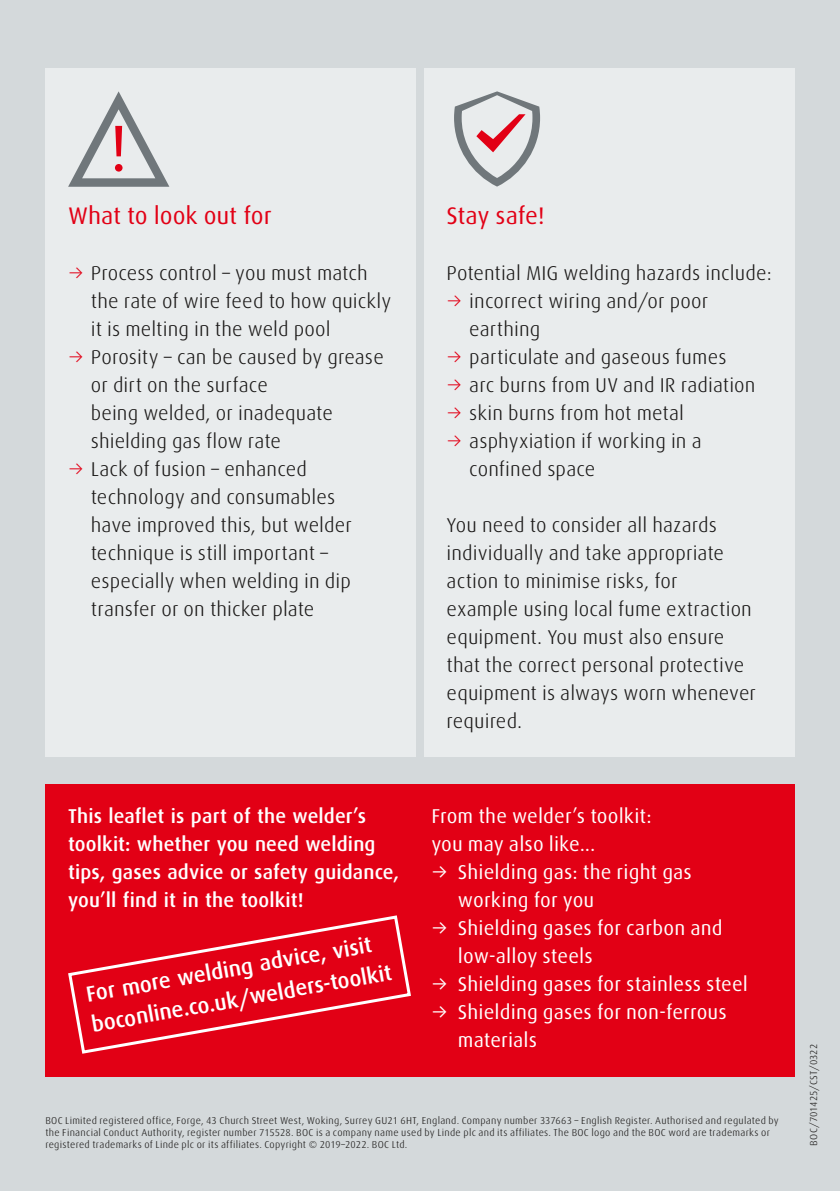
<style>
.page{position:relative;width:840px;height:1191px;background:#fff}
.page>*{position:absolute;margin:0;border:0;box-sizing:border-box;transform-origin:0 0}
.t1{font:24px "Linde Dax Global";letter-spacing:-.005em;color:#e20015}
.t2{font:500 22px/30.8px "Linde Dax Global";color:#fff}
.t3{font:300 20px/28px "Linde Dax Global";letter-spacing:.005em;color:#1a1817}
.t4{font:20px/28px "Linde Dax Global";letter-spacing:.005em;color:#fff}
.t5{font:500 20px/28px "Linde Dax Global";letter-spacing:.005em;color:#fff}
.t6{font:300 10px/12px "Linde Dax Global";letter-spacing:.025em;color:#1a1817}
.s1{color:#e20015}
</style>
<div class="page">
<div style="left:0;top:0;width:839px;height:1191px;background:#d4d9db"></div>
<div style="left:45px;top:784px;width:749px;height:292px;background:#e20015"></div>
<div style="left:45px;top:68px;width:371px;height:688px;background:#e9eced"></div>
<div style="left:423px;top:68px;width:371px;height:688px;background:#e9eced"></div>
<svg style="left:68px;top:91px;width:101px;height:96px"></svg>
<div style="left:115px;top:164px;width:7px;height:8px;background:#e20015;border-radius:50%"></div>
<svg style="left:454px;top:91px;width:85px;height:96px"></svg>
<svg style="left:68px;top:915px;width:343px;height:139px"></svg>
<p class="t1" style="left:68px;top:202px;width:205px">What to look out for</p>
<p class="t3" style="left:91px;top:259px;width:302px;text-indent:-23px"><span class="s1">→</span> Process control – you must match the rate of wire feed to how quickly it is melting in the weld pool</p>
<p class="t3" style="left:91px;top:343px;width:294px;text-indent:-23px"><span class="s1">→</span> Porosity – can be caused by grease or dirt on the surface<br>being welded, or inadequate shielding gas flow rate</p>
<p class="t3" style="left:91px;top:455px;width:262px;text-indent:-23px"><span class="s1">→</span> Lack of fusion – enhanced technology and consumables have improved this, but welder technique is still important – especially when welding in dip transfer or on thicker plate</p>
<p class="t1" style="left:446px;top:202px;width:100px">Stay safe!</p>
<p class="t3" style="left:446px;top:259px;width:326px">Potential MIG welding hazards include:</p>
<p class="t3" style="left:469px;top:287px;width:240px;text-indent:-23px"><span class="s1">→</span> incorrect wiring and/or poor earthing</p>
<p class="t3" style="left:446px;top:343px;width:281px"><span class="s1">→</span> particulate and gaseous fumes</p>
<p class="t3" style="left:446px;top:371px;width:310px"><span class="s1">→</span> arc burns from UV and IR radiation</p>
<p class="t3" style="left:446px;top:399px;width:239px"><span class="s1">→</span> skin burns from hot metal</p>
<p class="t3" style="left:469px;top:427px;width:234px;text-indent:-23px"><span class="s1">→</span> asphyxiation if working in a confined space</p>
<p class="t3" style="left:446px;top:511px;width:311px">You need to consider all hazards individually and take appropriate action to minimise risks, for<br>example using local fume extraction equipment. You must also ensure that the correct personal protective equipment is always worn whenever required.</p>
<p class="t5" style="left:68px;top:801px;width:332px">This leaflet is part of the welder’s toolkit: whether you need welding tips, gases advice or safety guidance, you’ll find it in the toolkit!</p>
<p class="t4" style="left:431px;top:801px;width:222px">From the welder’s toolkit: you may also like...</p>
<p class="t4" style="left:457px;top:857px;width:235px;text-indent:-27px">→ Shielding gas: the right gas working for you</p>
<p class="t4" style="left:457px;top:913px;width:266px;text-indent:-27px">→ Shielding gases for carbon and low-alloy steels</p>
<p class="t4" style="left:431px;top:969px;width:318px">→ Shielding gases for stainless steel</p>
<p class="t4" style="left:457px;top:997px;width:270px;text-indent:-27px">→ Shielding gases for non-ferrous materials</p>
<p class="t2" style="left:84px;top:979px;width:306px;rotate:-10deg">For more welding advice, visit boconline.co.uk/welders-toolkit</p>
<p class="t6" style="left:45px;top:1115px;width:734px">BOC Limited registered office, Forge, 43 Church Street West, Woking, Surrey GU21 6HT, England. Company number 337663 – English Register. Authorised and regulated by the Financial Conduct Authority, register number 715528. BOC is a company name used by Linde plc and its affiliates. The BOC logo and the BOC word are trademarks or registered trademarks of Linde plc or its affiliates. Copyright © 2019–2022. BOC Ltd.</p>
<p class="t6" style="left:807px;top:1145px;width:103px;rotate:-90deg">BOC/701425/CST/0322</p>
</div>
